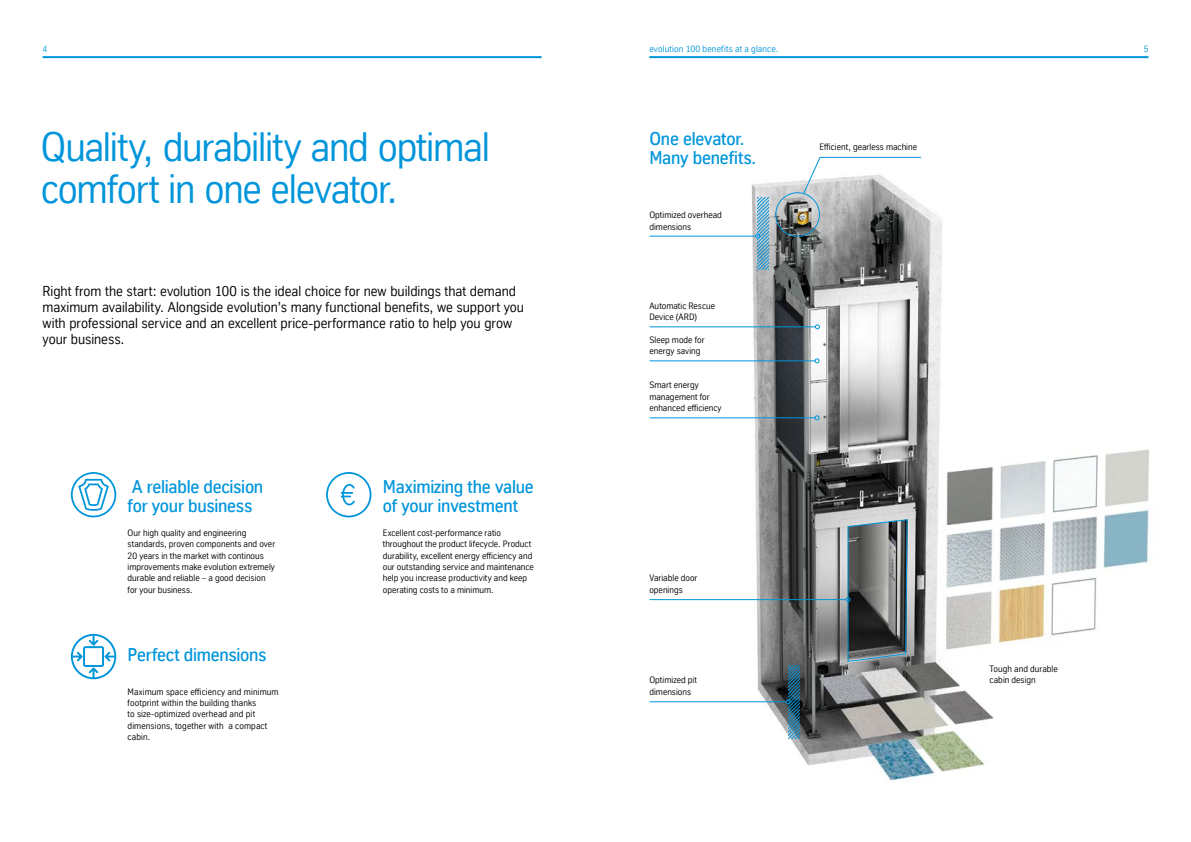
<style>
.page{position:relative;width:1191px;height:842px;background:#fff}
.page>*{position:absolute;margin:0;border:0;box-sizing:border-box;transform-origin:0 0}
.t1{font:40px/42px "TK Type";letter-spacing:-.03em;color:#0095db}
.t2{font:500 18px/18.9px "TK Type";letter-spacing:-.015em;color:#0095db}
.t3{font:14px/16px "TK Type";color:#000}
.t4{font:9px/11.3px "TK Type";letter-spacing:.005em;color:#000}
.t5{font:9px "TK Type";letter-spacing:.015em;color:#0095db}
</style>
<div class="page">
<img style="left:649px;top:157px;width:501px;height:625px">
<hr style="left:43px;top:56px;width:498px;height:2px;background:#0095db">
<hr style="left:649px;top:56px;width:499px;height:2px;background:#0095db">
<hr style="left:650px;top:599px;width:196px;height:1px;background:#0095db">
<svg style="left:845px;top:519px;width:63px;height:143px;background:#62696b"></svg>
<hr style="left:650px;top:701px;width:136px;height:1px;background:#0095db">
<hr style="left:650px;top:236px;width:105px;height:1px;background:#0095db">
<hr style="left:650px;top:326px;width:165px;height:1px;background:#0095db">
<svg style="left:815px;top:324px;width:5px;height:5px"></svg>
<hr style="left:650px;top:360px;width:165px;height:1px;background:#0095db">
<svg style="left:814px;top:358px;width:5px;height:5px"></svg>
<hr style="left:650px;top:417px;width:165px;height:1px;background:#0095db">
<svg style="left:814px;top:415px;width:5px;height:5px"></svg>
<div style="left:775px;top:192px;width:45px;height:45px;border:1px solid #0095db;border-radius:50%"></div>
<svg style="left:755px;top:197px;width:13px;height:73px"></svg>
<svg style="left:785px;top:665px;width:14px;height:73px"></svg>
<svg style="left:802px;top:156px;width:119px;height:39px"></svg>
<svg style="left:326px;top:472px;width:45px;height:45px"></svg>
<svg style="left:71px;top:634px;width:45px;height:45px"></svg>
<svg style="left:71px;top:472px;width:45px;height:45px"></svg>
<p class="t5" style="left:43px;top:44px;width:6px">4</p>
<p class="t5" style="left:649px;top:44px;width:131px">evolution 100 benefits at a glance.</p>
<p class="t5" style="left:1143px;top:44px;width:6px">5</p>
<h1 class="t1" style="left:40px;top:126px;width:451px">Quality, durability and optimal comfort in one elevator.</h1>
<p class="t3" style="left:43px;top:284px;width:483px">Right from the start: evolution 100 is the ideal choice for new buildings that demand maximum availability. Alongside evolution’s many functional benefits, we support you with professional service and an excellent price-performance ratio to help you grow your business.</p>
<h2 class="t2" style="left:128px;top:477px;width:137px">A reliable decision for your business</h2>
<h2 class="t2" style="left:383px;top:477px;width:152px">Maximizing the value of your investment</h2>
<p class="t4" style="left:128px;top:527px;width:149px">Our high quality and engineering standards, proven components and over 20 years in the market with continous improvements make evolution extremely durable and reliable – a good decision for your business.</p>
<p class="t4" style="left:383px;top:527px;width:152px">Excellent cost-performance ratio throughout the product lifecycle. Product durability, excellent energy efficiency and our outstanding service and maintenance help you increase productivity and keep operating costs to a minimum.</p>
<h2 class="t2" style="left:128px;top:646px;width:140px">Perfect dimensions</h2>
<p class="t4" style="left:128px;top:686px;width:153px">Maximum space efficiency and minimum footprint within the building thanks<br>to size-optimized overhead and pit dimensions, together with a compact cabin.</p>
<h2 class="t2" style="left:649px;top:129px;width:108px">One elevator.<br>Many benefits.</h2>
<p class="t4" style="left:649px;top:209px;width:74px">Optimized overhead dimensions</p>
<p class="t4" style="left:649px;top:300px;width:67px">Automatic Rescue<br>Device (ARD)</p>
<p class="t4" style="left:649px;top:334px;width:57px">Sleep mode for energy saving</p>
<p class="t4" style="left:649px;top:380px;width:74px">Smart energy management for enhanced efficiency</p>
<p class="t4" style="left:649px;top:572px;width:50px">Variable door openings</p>
<p class="t4" style="left:649px;top:674px;width:49px">Optimized pit dimensions</p>
<p class="t4" style="left:819px;top:141px;width:99px">Efficient, gearless machine</p>
<p class="t4" style="left:989px;top:663px;width:70px">Tough and durable cabin design</p>
</div>
